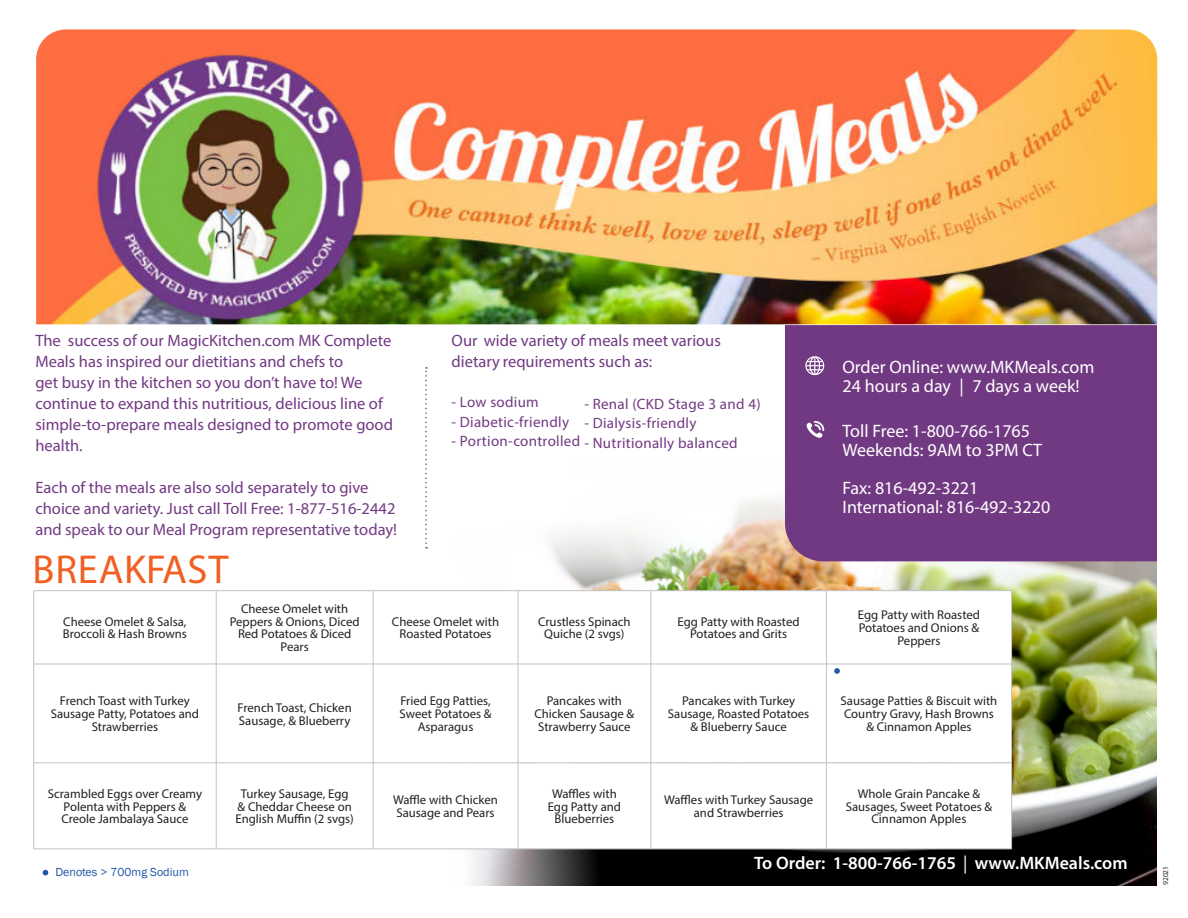
<style>
.page{position:relative;width:1188px;height:918px;background:#fff}
.page>*{position:absolute;margin:0;border:0;box-sizing:border-box;transform-origin:0 0}
.t1{font:40.5px "Myriad Pro";letter-spacing:.02em;color:#f15f23}
.t2{font:18px "Myriad Pro";color:#fff}
.t3{font:600 18px "Myriad Pro";color:#fff}
.dish_titles_in_body{font:16.5px/21px "Myriad Pro";color:#723983}
.dish_titles_in_body-2{font:15px "Myriad Pro";letter-spacing:.02em;color:#723983}
.t4{font:12.75px/12.8px "Myriad Pro";color:#231f20;text-align:center}
.t5{font:12px "Franklin Gothic";color:#1f54a8}
.t6{font:7.5px "Myriad Pro";color:#231f20}
.s1{font-weight:400}
</style>
<div class="page">
<img style="left:473px;top:499px;width:684px;height:386px">
<svg style="left:425px;top:367px;width:2px;height:182px"></svg>
<div style="left:785px;top:325px;width:372px;height:236px;background:#723983"></div>
<svg style="left:806px;top:421px;width:18px;height:18px"></svg>
<svg style="left:805px;top:356px;width:19px;height:19px"></svg>
<svg style="left:34px;top:591px;width:977px;height:258px"></svg>
<svg style="left:34px;top:665px;width:977px;height:98px"></svg>
<hr style="left:33px;top:590px;width:183px;height:1px;background:#c1c2c3">
<hr style="left:33px;top:591px;width:1px;height:73px;background:#c1c2c3">
<hr style="left:216px;top:590px;width:157px;height:1px;background:#c1c2c3">
<hr style="left:216px;top:591px;width:1px;height:73px;background:#c1c2c3">
<hr style="left:373px;top:590px;width:145px;height:1px;background:#c1c2c3">
<hr style="left:373px;top:591px;width:1px;height:73px;background:#c1c2c3">
<hr style="left:518px;top:590px;width:133px;height:1px;background:#c1c2c3">
<hr style="left:518px;top:591px;width:1px;height:73px;background:#c1c2c3">
<hr style="left:651px;top:590px;width:175px;height:1px;background:#c1c2c3">
<hr style="left:651px;top:591px;width:1px;height:73px;background:#c1c2c3">
<hr style="left:826px;top:590px;width:186px;height:1px;background:#c1c2c3">
<hr style="left:826px;top:591px;width:1px;height:73px;background:#c1c2c3">
<hr style="left:1011px;top:591px;width:1px;height:73px;background:#c1c2c3">
<hr style="left:33px;top:664px;width:183px;height:1px;background:#c1c2c3">
<hr style="left:33px;top:664px;width:1px;height:99px;background:#c1c2c3">
<hr style="left:216px;top:664px;width:157px;height:1px;background:#c1c2c3">
<hr style="left:216px;top:664px;width:1px;height:99px;background:#c1c2c3">
<hr style="left:373px;top:664px;width:145px;height:1px;background:#c1c2c3">
<hr style="left:373px;top:664px;width:1px;height:99px;background:#c1c2c3">
<hr style="left:518px;top:664px;width:133px;height:1px;background:#c1c2c3">
<hr style="left:518px;top:664px;width:1px;height:99px;background:#c1c2c3">
<hr style="left:651px;top:664px;width:175px;height:1px;background:#c1c2c3">
<hr style="left:651px;top:664px;width:1px;height:99px;background:#c1c2c3">
<hr style="left:826px;top:664px;width:186px;height:1px;background:#c1c2c3">
<hr style="left:826px;top:664px;width:1px;height:99px;background:#c1c2c3">
<hr style="left:1011px;top:664px;width:1px;height:99px;background:#c1c2c3">
<hr style="left:33px;top:763px;width:183px;height:1px;background:#c1c2c3">
<hr style="left:33px;top:763px;width:1px;height:86px;background:#c1c2c3">
<hr style="left:216px;top:763px;width:157px;height:1px;background:#c1c2c3">
<hr style="left:216px;top:763px;width:1px;height:86px;background:#c1c2c3">
<hr style="left:373px;top:763px;width:145px;height:1px;background:#c1c2c3">
<hr style="left:373px;top:763px;width:1px;height:86px;background:#c1c2c3">
<hr style="left:518px;top:763px;width:133px;height:1px;background:#c1c2c3">
<hr style="left:518px;top:763px;width:1px;height:86px;background:#c1c2c3">
<hr style="left:651px;top:763px;width:175px;height:1px;background:#c1c2c3">
<hr style="left:651px;top:763px;width:1px;height:86px;background:#c1c2c3">
<hr style="left:826px;top:763px;width:186px;height:1px;background:#c1c2c3">
<hr style="left:826px;top:763px;width:1px;height:86px;background:#c1c2c3">
<hr style="left:1011px;top:763px;width:1px;height:86px;background:#c1c2c3">
<hr style="left:33px;top:849px;width:183px;height:1px;background:#c1c2c3">
<hr style="left:216px;top:849px;width:157px;height:1px;background:#c1c2c3">
<hr style="left:373px;top:849px;width:145px;height:1px;background:#c1c2c3">
<hr style="left:518px;top:849px;width:133px;height:1px;background:#c1c2c3">
<hr style="left:651px;top:849px;width:175px;height:1px;background:#c1c2c3">
<hr style="left:826px;top:849px;width:186px;height:1px;background:#c1c2c3">
<svg style="left:43px;top:870px;width:5px;height:5px"></svg>
<svg style="left:834px;top:668px;width:6px;height:6px"></svg>
<img style="left:36px;top:29px;width:1121px;height:295px">
<p class="dish_titles_in_body" style="left:35px;top:330px;width:359px">The success of our MagicKitchen.com MK Complete Meals has inspired our dietitians and chefs to<br>get busy in the kitchen so you don’t have to! We continue to expand this nutritious, delicious line of simple-to-prepare meals designed to promote good health.</p>
<p class="dish_titles_in_body" style="left:35px;top:477px;width:363px">Each of the meals are also sold separately to give choice and variety. Just call Toll Free: 1-877-516-2442 and speak to our Meal Program representative today!</p>
<p class="t1" style="left:33px;top:544px;width:197px">BREAKFAST</p>
<p class="dish_titles_in_body" style="left:452px;top:330px;width:271px">Our wide variety of meals meet various dietary requirements such as:</p>
<p class="dish_titles_in_body-2" style="left:452px;top:393px;width:89px">- Low sodium</p>
<p class="dish_titles_in_body-2" style="left:452px;top:413px;width:119px">- Diabetic-friendly</p>
<p class="dish_titles_in_body-2" style="left:452px;top:433px;width:288px">- Portion-controlled - Nutritionally balanced</p>
<p class="dish_titles_in_body-2" style="left:584px;top:394px;width:178px">- Renal (CKD Stage 3 and 4)</p>
<p class="dish_titles_in_body-2" style="left:584px;top:414px;width:114px">- Dialysis-friendly</p>
<p class="t2" style="left:843px;top:356px;width:253px">Order Online: www.MKMeals.com</p>
<p class="t2" style="left:843px;top:375px;width:239px">24 hours a day | 7 days a week!</p>
<p class="t2" style="left:843px;top:419px;width:189px">Toll Free: 1-800-766-1765</p>
<p class="t2" style="left:843px;top:439px;width:201px">Weekends: 9AM to 3PM CT</p>
<p class="t2" style="left:843px;top:477px;width:137px">Fax: 816-492-3221</p>
<p class="t2" style="left:843px;top:496px;width:209px">International: 816-492-3220</p>
<p class="t4" style="left:63px;top:615px;width:125px;text-align:left">Cheese Omelet &amp; Salsa,<br>Broccoli &amp; Hash Browns</p>
<p class="t4" style="left:230px;top:602px;width:131px">Cheese Omelet with<br>Peppers &amp; Onions, Diced<br>Red Potatoes &amp; Diced<br>Pears</p>
<p class="t4" style="left:392px;top:615px;width:109px">Cheese Omelet with<br>Roasted Potatoes</p>
<p class="t4" style="left:538px;top:615px;width:94px">Crustless Spinach<br>Quiche (2 svgs)</p>
<p class="t4" style="left:678px;top:615px;width:124px">Egg Patty with Roasted<br>Potatoes and Grits</p>
<p class="t4" style="left:858px;top:609px;width:124px">Egg Patty with Roasted<br>Potatoes and Onions &amp;<br>Peppers</p>
<p class="t4" style="left:51px;top:695px;width:150px">French Toast with Turkey<br>Sausage Patty, Potatoes and<br>Strawberries</p>
<p class="t4" style="left:238px;top:701px;width:116px;text-align:left">French Toast, Chicken<br>Sausage, &amp; Blueberry</p>
<p class="t4" style="left:400px;top:695px;width:93px">Fried Egg Patties,<br>Sweet Potatoes &amp;<br>Asparagus</p>
<p class="t4" style="left:534px;top:695px;width:101px">Pancakes with<br>Chicken Sausage &amp;<br>Strawberry Sauce</p>
<p class="t4" style="left:668px;top:695px;width:143px">Pancakes with Turkey<br>Sausage, Roasted Potatoes &amp; Blueberry Sauce</p>
<p class="t4" style="left:841px;top:695px;width:158px">Sausage Patties &amp; Biscuit with<br>Country Gravy, Hash Browns &amp; Cinnamon Apples</p>
<p class="t4" style="left:48px;top:787px;width:156px">Scrambled Eggs over Creamy<br>Polenta with Peppers &amp;<br>Creole Jambalaya Sauce</p>
<p class="t4" style="left:235px;top:787px;width:120px">Turkey Sausage, Egg &amp; Cheddar Cheese on<br>English Muffin (2 svgs)</p>
<p class="t4" style="left:393px;top:793px;width:106px;text-align:left">Waffle with Chicken<br>Sausage and Pears</p>
<p class="t4" style="left:548px;top:787px;width:75px">Waffles with<br>Egg Patty and<br>Blueberries</p>
<p class="t4" style="left:664px;top:793px;width:151px">Waffles with Turkey Sausage and Strawberries</p>
<p class="t4" style="left:846px;top:787px;width:148px">Whole Grain Pancake &amp;<br>Sausages, Sweet Potatoes &amp;<br>Cinnamon Apples</p>
<p class="t5" style="left:55px;top:865px;width:135px">Denotes &gt; 700mg Sodium</p>
<p class="t3" style="left:754px;top:851px;width:375px">To Order: 1-800-766-1765 <span class="s1">|</span> www.MKMeals.com</p>
<p class="t6" style="left:1161px;top:885px;width:21px;rotate:-90deg">92021</p>
</div>
